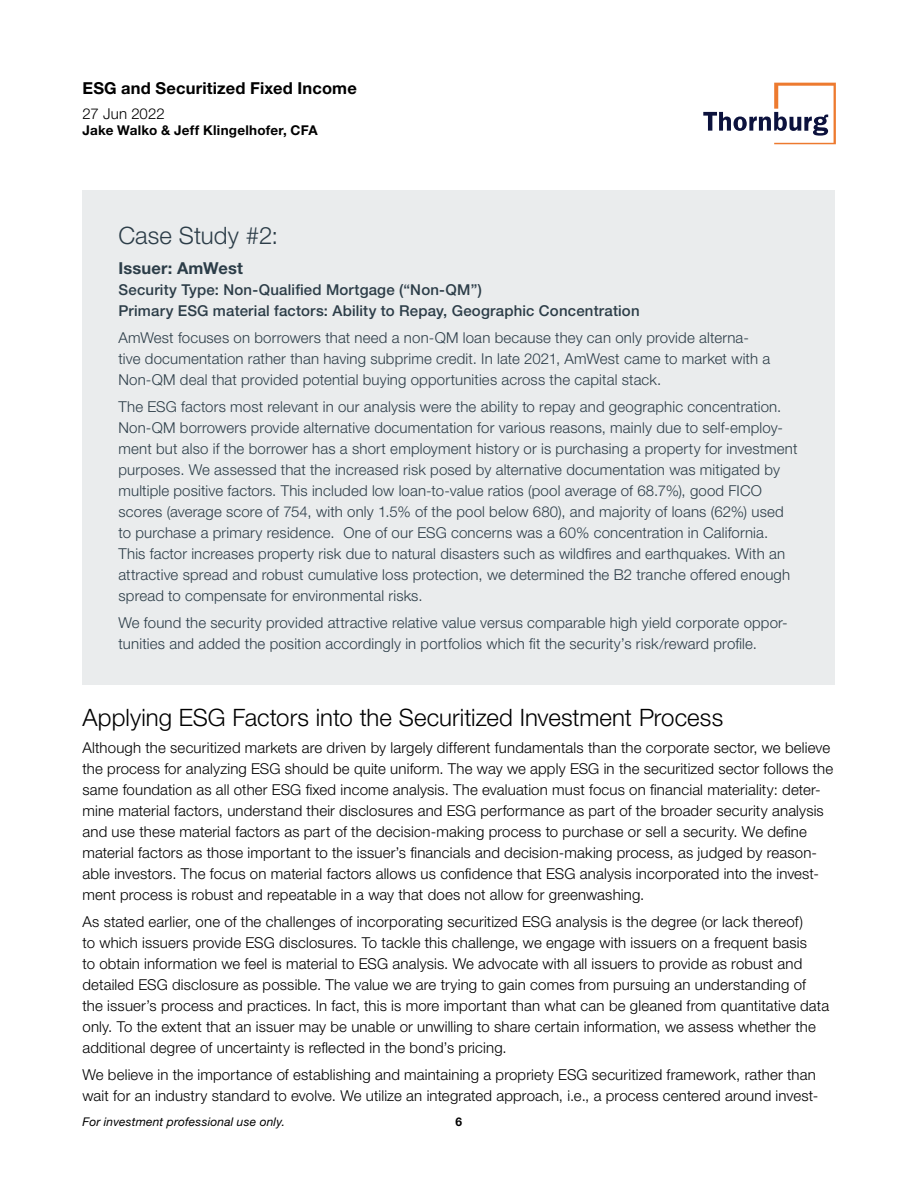
<style>
.page{position:relative;width:918px;height:1188px;background:#fff}
.page>*{position:absolute;margin:0;border:0;box-sizing:border-box;transform-origin:0 0}
.Body_Small{font:300 24px "Helvetica Neue LT Std";color:#000}
.Web-Sub-head{font:300 24px "Helvetica Neue LT Std";color:#2c3d48}
.Heading_4{font:700 16.5px "Helvetica Neue LT Std";letter-spacing:.01em;color:#000}
.Heading_4-2{font:700 16.5px "Helvetica Neue LT Std";letter-spacing:.01em;color:#2c3d48}
.Body_Small-2{font:300 15px/21px "Helvetica Neue LT Std";letter-spacing:.01em;color:#000}
.Body_Small-3{font:300 15px/21px "Helvetica Neue LT Std";letter-spacing:.01em;color:#2c3d48}
.Body_Small-4{font:500 15px/21px "Helvetica Neue LT Std";letter-spacing:.015em;color:#2c3d48}
.Heading_4-3{font:700 13.5px "Helvetica Neue LT Std";letter-spacing:.015em;color:#000}
.t1{font:italic 12px "Helvetica Neue LT Std";letter-spacing:.015em;color:#000}
.t2{font:700 12px "Helvetica Neue LT Std";color:#000}
</style>
<div class="page">
<svg style="left:703px;top:83px;width:133px;height:61px"></svg>
<div style="left:82px;top:191px;width:754px;height:494px;background:#eaeced"></div>
<p class="Heading_4" style="left:82px;top:78px;width:276px">ESG and Securitized Fixed Income</p>
<p class="Heading_4-3" style="left:82px;top:122px;width:237px">Jake Walko &amp; Jeff Klingelhofer, CFA</p>
<p class="Body_Small-2" style="left:82px;top:102px;width:84px">27 Jun 2022</p>
<p class="Web-Sub-head" style="left:118px;top:221px;width:161px">Case Study #2:</p>
<p class="Heading_4-2" style="left:118px;top:258px;width:126px">Issuer: AmWest</p>
<p class="Body_Small-4" style="left:118px;top:279px;width:523px">Security Type: Non-Qualified Mortgage (“Non-QM”)<br>Primary ESG material factors: Ability to Repay, Geographic Concentration</p>
<p class="Body_Small-3" style="left:118px;top:327px;width:653px">AmWest focuses on borrowers that need a non-QM loan because they can only provide alterna&shy;tive documentation rather than having subprime credit. In late 2021, AmWest came to market with a<br>Non-QM deal that provided potential buying opportunities across the capital stack.</p>
<p class="Body_Small-3" style="left:118px;top:396px;width:681px">The ESG factors most relevant in our analysis were the ability to repay and geographic concentration.<br>Non-QM borrowers provide alternative documentation for various reasons, mainly due to self-employ&shy;ment but also if the borrower has a short employment history or is purchasing a property for investment purposes. We assessed that the increased risk posed by alternative documentation was mitigated by multiple positive factors. This included low loan-to-value ratios (pool average of 68.7%), good FICO scores (average score of 754, with only 1.5% of the pool below 680), and majority of loans (62%) used to purchase a primary residence. One of our ESG concerns was a 60% concentration in California.<br>This factor increases property risk due to natural disasters such as wildfires and earthquakes. With an attractive spread and robust cumulative loss protection, we determined the B2 tranche offered enough spread to compensate for environmental risks.</p>
<p class="Body_Small-3" style="left:118px;top:612px;width:671px">We found the security provided attractive relative value versus comparable high yield corporate oppor&shy;tunities and added the position accordingly in portfolios which fit the security’s risk/reward profile.</p>
<p class="Body_Small" style="left:82px;top:703px;width:642px">Applying ESG Factors into the Securitized Investment Process</p>
<p class="Body_Small-2" style="left:82px;top:737px;width:752px">Although the securitized markets are driven by largely different fundamentals than the corporate sector, we believe the process for analyzing ESG should be quite uniform. The way we apply ESG in the securitized sector follows the same foundation as all other ESG fixed income analysis. The evaluation must focus on financial materiality: deter&shy;mine material factors, understand their disclosures and ESG performance as part of the broader security analysis and use these material factors as part of the decision-making process to purchase or sell a security. We define material factors as those important to the issuer’s financials and decision-making process, as judged by reason&shy;able investors. The focus on material factors allows us confidence that ESG analysis incorporated into the invest&shy;ment process is robust and repeatable in a way that does not allow for greenwashing.</p>
<p class="Body_Small-2" style="left:82px;top:911px;width:748px">As stated earlier, one of the challenges of incorporating securitized ESG analysis is the degree (or lack thereof)<br>to which issuers provide ESG disclosures. To tackle this challenge, we engage with issuers on a frequent basis<br>to obtain information we feel is material to ESG analysis. We advocate with all issuers to provide as robust and detailed ESG disclosure as possible. The value we are trying to gain comes from pursuing an understanding of the issuer’s process and practices. In fact, this is more important than what can be gleaned from quantitative data only. To the extent that an issuer may be unable or unwilling to share certain information, we assess whether the additional degree of uncertainty is reflected in the bond’s pricing.</p>
<p class="Body_Small-2" style="left:82px;top:1064px;width:737px">We believe in the importance of establishing and maintaining a propriety ESG securitized framework, rather than wait for an industry standard to evolve. We utilize an integrated approach, i.e., a process centered around invest-</p>
<p class="t1" style="left:82px;top:1115px;width:204px">For investment professional use only.</p>
<p class="t2" style="left:456px;top:1114px;width:8px">6</p>
</div>
